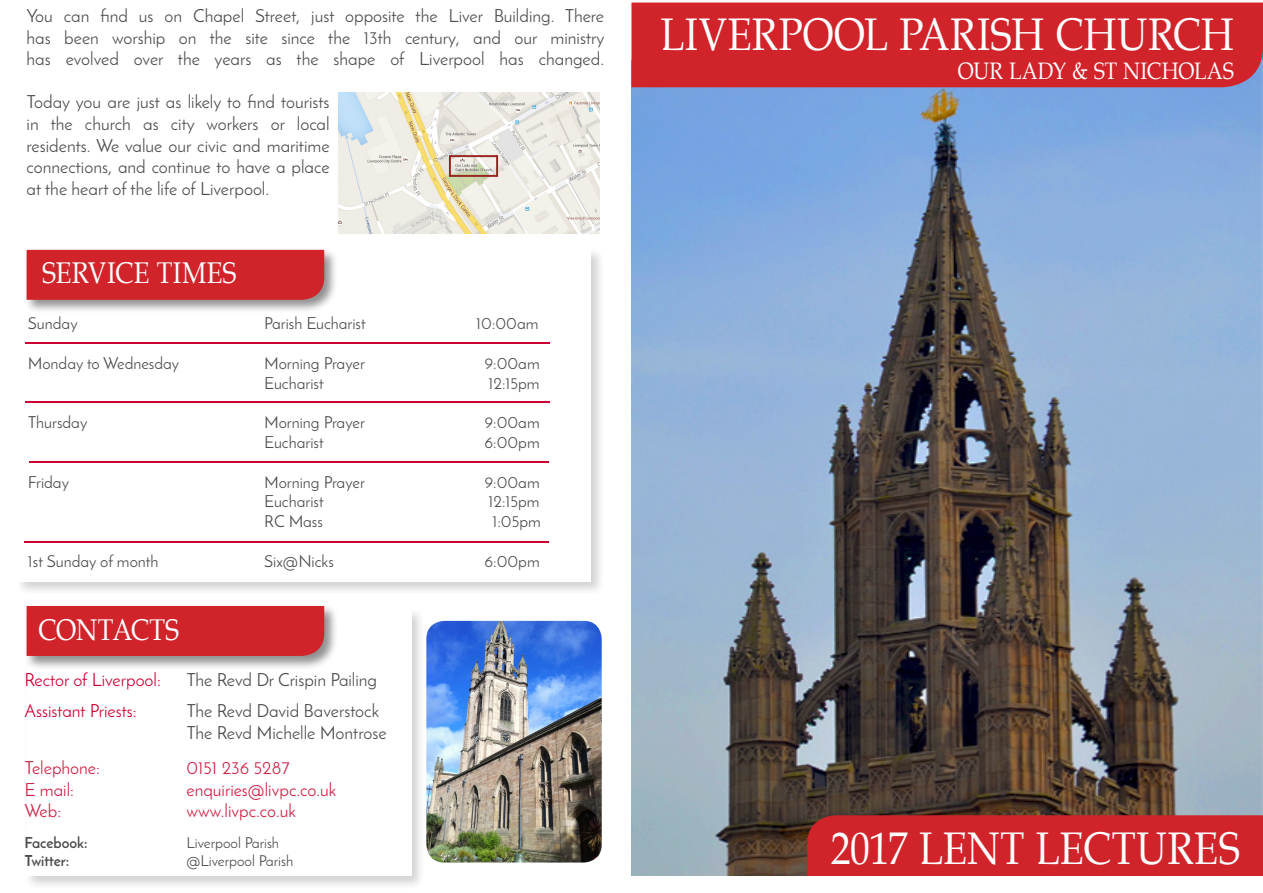
<style>
.page{position:relative;width:1263px;height:893px;background:#fff}
.page>*{position:absolute;margin:0;border:0;box-sizing:border-box;transform-origin:0 0}
.t1{font:45.75px "Book Antiqua";letter-spacing:.015em;color:#fff;scale:.86 1}
.t2{font:30px "Book Antiqua";letter-spacing:.015em;color:#fff;scale:.86 1}
.t3{font:30px "Book Antiqua";letter-spacing:-.01em;color:#fff;scale:.86 1}
.t4{font:23.85px "Book Antiqua";letter-spacing:.005em;color:#fff;scale:.86 1}
.t5{font:18px/21.6px "Josefin Sans";color:#4b4c4d;text-align:justify}
.t6{font:18px "Josefin Sans";color:#ce1e41}
.t7{font:18px "Josefin Sans";color:#c03}
.t8{font:16.5px "Josefin Sans";color:#4b4c4d}
.t9{font:15px "Josefin Sans";color:#4b4c4d}
.t10{font:700 15px "Josefin Sans";color:#4b4c4d}
</style>
<div class="page">
<img style="left:631px;top:87px;width:632px;height:789px">
<div style="left:24px;top:607px;width:402px;height:283px;background:#231f20;opacity:.2"></div>
<div style="left:27px;top:610px;width:384px;height:266px;background:#fff"></div>
<div style="left:15px;top:248px;width:590px;height:348px;background:#231f20;opacity:.2"></div>
<div style="left:17px;top:250px;width:574px;height:332px;background:#fff"></div>
<div style="left:631px;top:3px;width:632px;height:84px;background:#d1232a"></div>
<div style="left:807px;top:815px;width:456px;height:61px;background:#d1232a"></div>
<div style="left:24px;top:248px;width:315px;height:66px;background:#231f20;opacity:.5"></div>
<div style="left:27px;top:250px;width:297px;height:50px;background:#d1232a"></div>
<div style="left:25px;top:604px;width:313px;height:66px;background:#231f20;opacity:.5"></div>
<div style="left:27px;top:606px;width:297px;height:50px;background:#d1232a"></div>
<img style="left:338px;top:93px;width:261px;height:141px">
<hr style="left:25px;top:342px;width:524px;height:2px;background:#c03">
<hr style="left:25px;top:402px;width:524px;height:1px;background:#c03">
<hr style="left:29px;top:461px;width:520px;height:1px;background:#c03">
<hr style="left:24px;top:541px;width:524px;height:2px;background:#c03">
<img style="left:426px;top:621px;width:176px;height:241px">
<p class="t5" style="left:27px;top:5px;width:579px">You can find us on Chapel Street, just opposite the Liver Building. There has been worship on the site since the 13th century, and our ministry has evolved over the years as the shape of Liverpool has changed.</p>
<p class="t5" style="left:27px;top:91px;width:305px">Today you are just as likely to find tourists in the church as city workers or local residents. We value our civic and maritime connections, and continue to have a place at the heart of the life of Liverpool.</p>
<p class="t2" style="left:43px;top:252px;width:227px">SERVICE TIMES</p>
<p class="t8" style="left:28px;top:313px;width:51px">Sunday</p>
<p class="t8" style="left:264px;top:313px;width:103px">Parish Eucharist</p>
<p class="t8" style="left:476px;top:313px;width:64px">10:00am</p>
<p class="t8" style="left:28px;top:353px;width:153px">Monday to Wednesday</p>
<p class="t8" style="left:264px;top:353px;width:102px">Morning Prayer</p>
<p class="t8" style="left:484px;top:353px;width:57px">9:00am</p>
<p class="t8" style="left:264px;top:373px;width:61px">Eucharist</p>
<p class="t8" style="left:488px;top:373px;width:53px">12:15pm</p>
<p class="t8" style="left:28px;top:412px;width:61px">Thursday</p>
<p class="t8" style="left:264px;top:412px;width:102px">Morning Prayer</p>
<p class="t8" style="left:484px;top:412px;width:57px">9:00am</p>
<p class="t8" style="left:264px;top:432px;width:61px">Eucharist</p>
<p class="t8" style="left:484px;top:432px;width:57px">6:00pm</p>
<p class="t8" style="left:28px;top:472px;width:43px">Friday</p>
<p class="t8" style="left:264px;top:472px;width:102px">Morning Prayer</p>
<p class="t8" style="left:484px;top:472px;width:57px">9:00am</p>
<p class="t8" style="left:264px;top:492px;width:61px">Eucharist</p>
<p class="t8" style="left:488px;top:492px;width:53px">12:15pm</p>
<p class="t8" style="left:264px;top:511px;width:60px">RC Mass</p>
<p class="t8" style="left:492px;top:511px;width:50px">1:05pm</p>
<p class="t8" style="left:28px;top:551px;width:132px">1st Sunday of month</p>
<p class="t8" style="left:264px;top:551px;width:71px">Six@Nicks</p>
<p class="t8" style="left:484px;top:551px;width:57px">6:00pm</p>
<p class="t3" style="left:38px;top:609px;width:165px">CONTACTS</p>
<p class="t7" style="left:24px;top:669px;width:138px">Rector of Liverpool:</p>
<p class="t5" style="left:186px;top:669px;width:192px">The Revd Dr Crispin Pailing</p>
<p class="t7" style="left:24px;top:700px;width:114px">Assistant Priests:</p>
<p class="t5" style="left:186px;top:700px;width:194px">The Revd David Baverstock</p>
<p class="t5" style="left:186px;top:721px;width:202px">The Revd Michelle Montrose</p>
<p class="t6" style="left:24px;top:757px;width:77px">Telephone:</p>
<p class="t6" style="left:186px;top:757px;width:105px">0151 236 5287</p>
<p class="t6" style="left:24px;top:779px;width:51px">E mail:</p>
<p class="t6" style="left:186px;top:779px;width:151px">enquiries@livpc.co.uk</p>
<p class="t6" style="left:24px;top:800px;width:38px">Web:</p>
<p class="t6" style="left:186px;top:800px;width:111px">www.livpc.co.uk</p>
<p class="t10" style="left:24px;top:833px;width:65px">Facebook:</p>
<p class="t9" style="left:186px;top:833px;width:94px">Liverpool Parish</p>
<p class="t10" style="left:24px;top:851px;width:46px">Twitter:</p>
<p class="t9" style="left:186px;top:851px;width:108px">@Liverpool Parish</p>
<p class="t1" style="left:661px;top:3px;width:668px">LIVERPOOL PARISH CHURCH</p>
<p class="t4" style="left:958px;top:54px;width:323px">OUR LADY &amp; ST NICHOLAS</p>
<p class="t1" style="left:831px;top:816px;width:477px">2017 LENT LECTURES</p>
</div>
